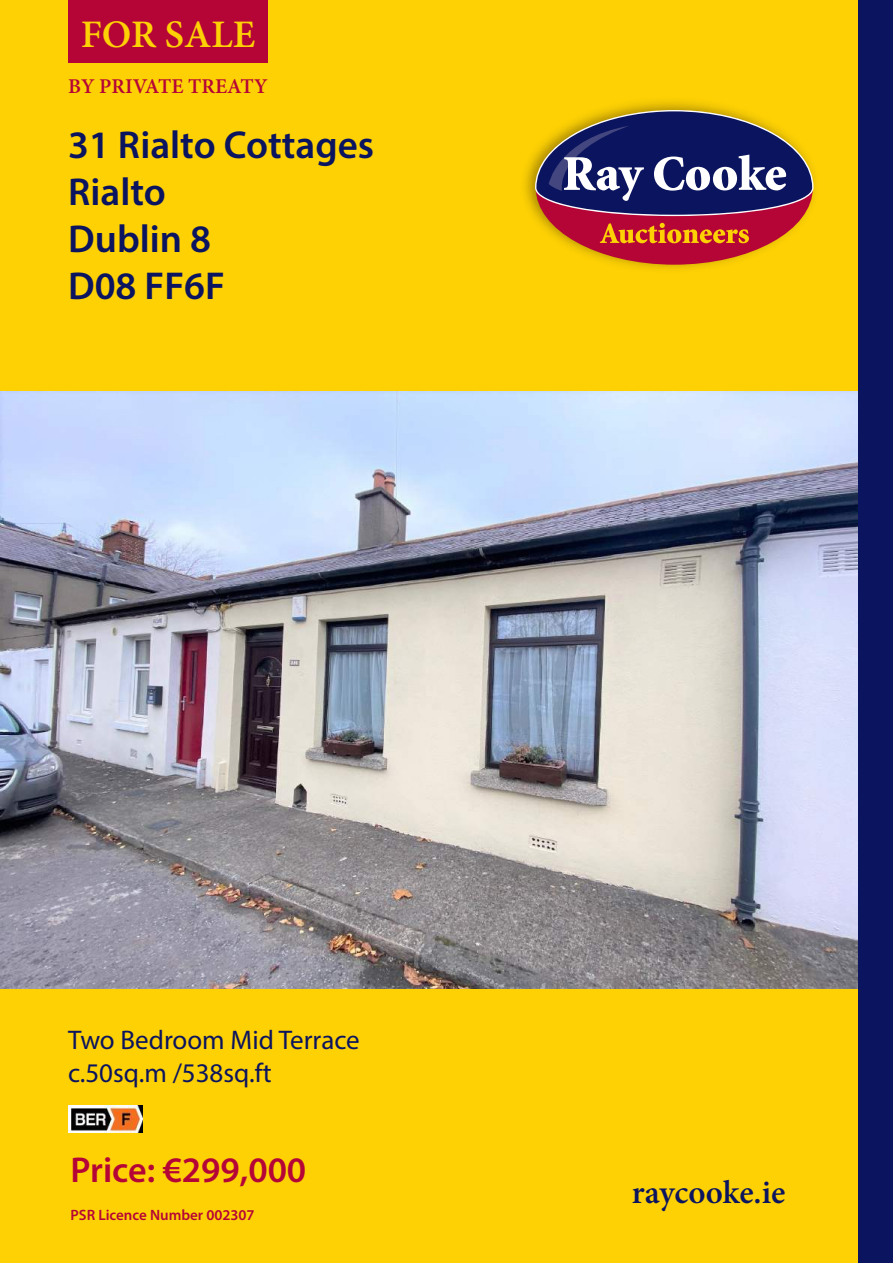
<style>
.page{position:relative;width:893px;height:1263px;background:#fed105}
.page>*{position:absolute;margin:0;border:0;box-sizing:border-box;transform-origin:0 0}
.t1{font:600 39px/46.8px "Myriad Pro";color:#0b145e}
.t2{font:600 39px "Minion Pro";color:#fed105}
.t3{font:600 36px "Myriad Pro";color:#b50536}
.t4{font:600 33px "Minion Pro";color:#0b145e}
.t5{font:27px/32.4px "Myriad Pro";color:#0b145e}
.t6{font:600 21px "Minion Pro";color:#b50536}
.t7{font:600 15px "Myriad Pro";color:#b50536}
</style>
<div class="page">
<img style="left:0;top:391px;width:859px;height:597px">
<img style="left:68px;top:1106px;width:75px;height:26px">
<div style="left:68px;top:0;width:200px;height:62px;background:#b50536"></div>
<div style="left:859px;top:0;width:34px;height:1263px;background:#0b145e"></div>
<img style="left:525px;top:102px;width:290px;height:167px">
<div style="left:536px;top:111px;width:277px;height:154px;background:#b50536;border-radius:50%"></div>
<svg style="left:535px;top:110px;width:278px;height:106px;background:#595063"></svg>
<svg style="left:600px;top:223px;width:149px;height:20px"></svg>
<h1 class="t2" style="left:81px;top:8px;width:176px">FOR SALE</h1>
<p class="t6" style="left:68px;top:71px;width:201px">BY PRIVATE TREATY</p>
<h1 class="t1" style="left:68px;top:121px;width:308px">31 Rialto Cottages<br>Rialto<br>Dublin 8<br>D08 FF6F</h1>
<p class="t5" style="left:68px;top:1024px;width:293px">Two Bedroom Mid Terrace c.50sq.m /538sq.ft</p>
<h2 class="t3" style="left:71px;top:1147px;width:237px">Price: €299,000</h2>
<p class="t7" style="left:71px;top:1206px;width:186px">PSR Licence Number 002307</p>
<p class="t4" style="left:632px;top:1170px;width:155px">raycooke.ie</p>
</div>
